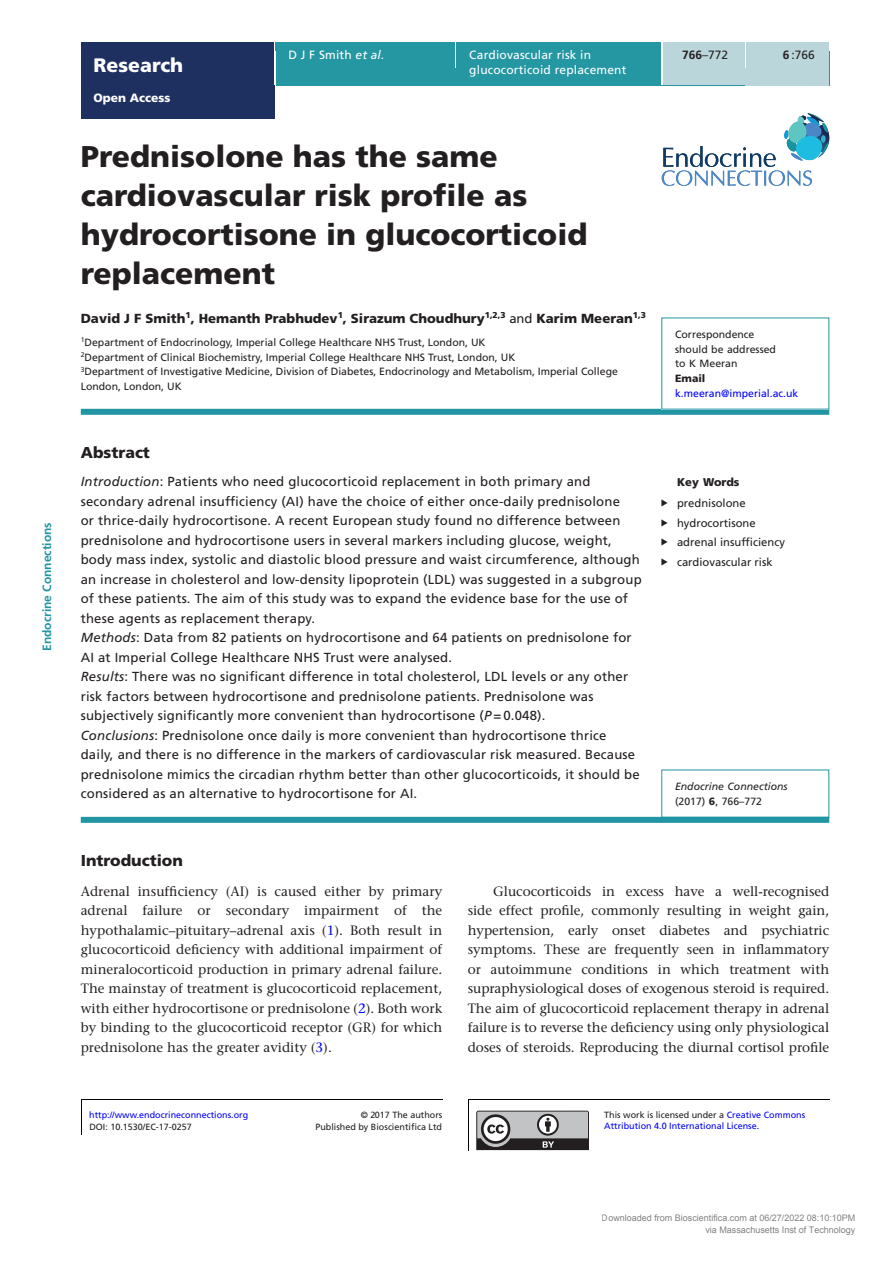
<style>
.page{position:relative;width:893px;height:1263px;background:#fff}
.page>*{position:absolute;margin:0;border:0;box-sizing:border-box;transform-origin:0 0}
.CT{font:900 30px/39px "Frutiger LT Std";color:#231f20}
.AT{font:900 19.5px "Frutiger LT Std";color:#fff}
.H1_Rule{font:900 15.75px "Frutiger LT Std";color:#231f20}
.ABS_H{font:900 15.75px "Frutiger LT Std";color:#231f20}
.TXI{font:500 13.5px/19.5px "Stone Serif Std";letter-spacing:-.005em;color:#231f20;text-align:justify}
.TXT{font:500 13.5px/19.5px "Stone Serif Std";color:#231f20;text-align:justify}
.ABS_TXT{font:13.2px/19.5px "Frutiger LT Std";letter-spacing:.015em;color:#231f20}
.AU{font:900 13.2px "Frutiger LT Std";color:#231f20}
.Article_Title{font:12px "Frutiger LT Std";letter-spacing:.015em;color:#fff}
.TXT-2{font:12px "Frutiger LT Std";letter-spacing:-.15em;color:#fff}
.t1{font:700 12px "Frutiger LT Std";color:#2195a3}
.PagNum{font:12px "Frutiger LT Std";color:#231f20}
.Author_Name{font:12px "Frutiger LT Std";letter-spacing:.015em;color:#fff}
.AT-2{font:900 12px "Frutiger LT Std";color:#fff}
.TXT-3{font:12px "Frutiger LT Std";color:#231f20}
.t2{font:11.25px "Frutiger LT Std";color:#231f20}
.Keywords_Head{font:900 11.25px "Frutiger LT Std";color:#231f20}
.Address{font:10.5px/14.7px "Frutiger LT Std";color:#231f20}
.Corres{font:10.5px "Frutiger LT Std";color:#231f20}
.Corres-2{font:10.5px "Frutiger LT Std";color:#00f}
.Corres-3{font:italic 10.5px "Frutiger LT Std";color:#231f20}
.Corres-4{font:900 10.5px "Frutiger LT Std";color:#231f20}
.TXT-4{font:9px/11.2px "Frutiger LT Std";color:#00f}
.t3{font:9px/12px "Arial";color:rgb(0 0 0/.5);text-align:right}
.TXT-5{font:9px "Frutiger LT Std";color:#231f20}
.s1{font-style:italic}
.s2{font-weight:700}
.s3{font-weight:900}
.s4{font-weight:400}
.s5{color:#00f}
.s6{color:#231f20}
</style>
<div class="page">
<hr style="left:468px;top:1099px;width:1px;height:52px;background:#040503">
<hr style="left:468px;top:1099px;width:361px;height:1px;background:#040503">
<svg style="left:476px;top:1111px;width:113px;height:39px;background:#8d8c8d"></svg>
<hr style="left:81px;top:1099px;width:1px;height:36px;background:#040503">
<hr style="left:81px;top:1099px;width:361px;height:1px;background:#040503">
<div style="left:81px;top:409px;width:748px;height:6px;background:#2195a3"></div>
<div style="left:81px;top:817px;width:748px;height:6px;background:#2195a3"></div>
<div style="left:661px;top:770px;width:168px;height:48px;border:1px solid #2195a3"></div>
<div style="left:81px;top:43px;width:193px;height:76px;background:#1e3060"></div>
<div style="left:276px;top:51px;width:553px;height:34px;background:#2597a2"></div>
<div style="left:276px;top:43px;width:179px;height:8px;background:#2597a2"></div>
<svg style="left:455px;top:51px;width:1px;height:17px"></svg>
<div style="left:456px;top:43px;width:205px;height:42px;background:#2597a2"></div>
<hr style="left:661px;top:43px;width:2px;height:42px;background:#fff">
<div style="left:663px;top:43px;width:82px;height:42px;background:#bbd6da"></div>
<div style="left:745px;top:68px;width:84px;height:17px;background:#bbd6da"></div>
<hr style="left:745px;top:43px;width:2px;height:25px;background:#fff">
<div style="left:747px;top:43px;width:82px;height:25px;background:#bbd6da"></div>
<svg style="left:662px;top:113px;width:167px;height:73px"></svg>
<p class="t1" style="left:40px;top:651px;width:130px;rotate:-90deg">Endocrine Connections</p>
<p class="AT" style="left:94px;top:54px;width:91px">Research</p>
<p class="AT-2" style="left:94px;top:91px;width:79px">Open Access</p>
<p class="Author_Name" style="left:289px;top:48px;width:97px">D J F Smith <span class="s1">et al.</span></p>
<p class="Article_Title" style="left:469px;top:48px;width:123px">Cardiovascular risk in</p>
<p class="PagNum" style="left:682px;top:48px;width:48px"><span class="s2">766</span>–772</p>
<p class="Article_Title" style="left:469px;top:63px;width:159px">glucocorticoid replacement</p>
<p class="TXT-2" style="left:475px;top:48px;width:174px">ardiovascularrisk in glucocorticoid replacement</p>
<p class="PagNum" style="left:708px;top:48px;width:18px"><span class="s2">6</span>:8</p>
<p class="TXT-3" style="left:762px;top:48px;width:50px"><span class="s3">766</span>–772</p>
<p class="PagNum" style="left:783px;top:48px;width:34px"><span class="s2">6</span> :766</p>
<p class="CT" style="left:81px;top:136px;width:508px">Prednisolone has the same cardiovascular risk profile as hydrocortisone in glucocorticoid replacement</p>
<p class="AU" style="left:81px;top:310px;width:567px">David J F Smith<sup>1</sup>, Hemanth Prabhudev<sup>1</sup>, Sirazum Choudhury<sup>1,2,3</sup> <span class="s4">and</span> Karim Meeran<sup>1,3</sup></p>
<p class="Address" style="left:81px;top:335px;width:406px"><sup>1</sup>Department of Endocrinology, Imperial College Healthcare NHS Trust, London, UK</p>
<p class="Address" style="left:81px;top:350px;width:436px"><sup>2</sup>Department of Clinical Biochemistry, Imperial College Healthcare NHS Trust, London, UK</p>
<p class="Address" style="left:81px;top:364px;width:539px"><sup>3</sup>Department of Investigative Medicine, Division of Diabetes, Endocrinology and Metabolism, Imperial College<br>London, London, UK</p>
<p class="ABS_H" style="left:81px;top:442px;width:71px">Abstract</p>
<p class="ABS_TXT" style="left:81px;top:472px;width:562px"><span class="s1">Introduction</span>: Patients who need glucocorticoid replacement in both primary and secondary adrenal insufficiency (AI) have the choice of either once-daily prednisolone<br>or thrice-daily hydrocortisone. A recent European study found no difference between prednisolone and hydrocortisone users in several markers including glucose, weight, body mass index, systolic and diastolic blood pressure and waist circumference, although an increase in cholesterol and low-density lipoprotein (LDL) was suggested in a subgroup of these patients. The aim of this study was to expand the evidence base for the use of these agents as replacement therapy.</p>
<p class="ABS_TXT" style="left:81px;top:628px;width:552px"><span class="s1">Methods</span>: Data from 82 patients on hydrocortisone and 64 patients on prednisolone for<br>AI at Imperial College Healthcare NHS Trust were analysed.</p>
<p class="ABS_TXT" style="left:81px;top:667px;width:549px"><span class="s1">Results</span>: There was no significant difference in total cholesterol, LDL levels or any other risk factors between hydrocortisone and prednisolone patients. Prednisolone was subjectively significantly more convenient than hydrocortisone (<span class="s1">P</span> = 0.048).</p>
<p class="ABS_TXT" style="left:81px;top:725px;width:560px"><span class="s1">Conclusions</span>: Prednisolone once daily is more convenient than hydrocortisone thrice daily, and there is no difference in the markers of cardiovascular risk measured. Because prednisolone mimics the circadian rhythm better than other glucocorticoids, it should be considered as an alternative to hydrocortisone for AI.</p>
<p class="Corres" style="left:675px;top:328px;width:81px">Correspondence</p>
<p class="Corres" style="left:675px;top:343px;width:102px">should be addressed</p>
<p class="Corres" style="left:675px;top:358px;width:64px">to K Meeran</p>
<p class="Corres-4" style="left:675px;top:372px;width:32px">Email</p>
<p class="Corres-2" style="left:675px;top:387px;width:125px">k.meeran@imperial.ac.uk</p>
<p class="Keywords_Head" style="left:677px;top:475px;width:64px">Key Words</p>
<p class="t2" style="left:677px;top:497px;width:70px">prednisolone</p>
<p class="t2" style="left:677px;top:516px;width:80px">hydrocortisone</p>
<p class="t2" style="left:677px;top:536px;width:109px">adrenal insufficiency</p>
<p class="t2" style="left:677px;top:555px;width:97px">cardiovascular risk</p>
<p class="Corres-3" style="left:675px;top:780px;width:114px">Endocrine Connections</p>
<p class="Corres" style="left:675px;top:795px;width:88px">(2017) <span class="s3">6</span>, 766–772</p>
<p class="H1_Rule" style="left:81px;top:851px;width:104px">Introduction</p>
<p class="TXT" style="left:81px;top:881px;width:363px">Adrenal insufficiency (AI) is caused either by primary adrenal failure or secondary impairment of the hypothalamic–pituitary–adrenal axis (<span class="s5">1</span>). Both result in glucocorticoid deficiency with additional impairment of mineralocorticoid production in primary adrenal failure.<br>The mainstay of treatment is glucocorticoid replacement, with either hydrocortisone or prednisolone (<span class="s5">2</span>). Both work by binding to the glucocorticoid receptor (GR) for which prednisolone has the greater avidity (<span class="s5">3</span>).</p>
<p class="TXI" style="left:468px;top:881px;width:363px;text-indent:26px">Glucocorticoids in excess have a well-recognised side effect profile, commonly resulting in weight gain, hypertension, early onset diabetes and psychiatric symptoms. These are frequently seen in inflammatory or autoimmune conditions in which treatment with supraphysiological doses of exogenous steroid is required.<br>The aim of glucocorticoid replacement therapy in adrenal failure is to reverse the deficiency using only physiological doses of steroids. Reproducing the diurnal cortisol profile</p>
<p class="TXT-4" style="left:89px;top:1109px;width:161px">http://www.endocrineconnections.org</p>
<p class="TXT-5" style="left:361px;top:1110px;width:83px">© 2017 The authors</p>
<p class="TXT-5" style="left:315px;top:1122px;width:128px">Published by Bioscientifica Ltd</p>
<p class="TXT-5" style="left:89px;top:1121px;width:104px">DOI: 10.1530/EC-17-0257</p>
<p class="TXT-4" style="left:604px;top:1109px;width:203px"><span class="s6">This work is licensed under a</span> Creative Commons<br>Attribution 4.0 International License.</p>
<p class="t3" style="left:602px;top:1212px;width:255px">Downloaded from Bioscientifica.com at 06/27/2022 08:10:10PM via Massachusetts Inst of Technology</p>
</div>
